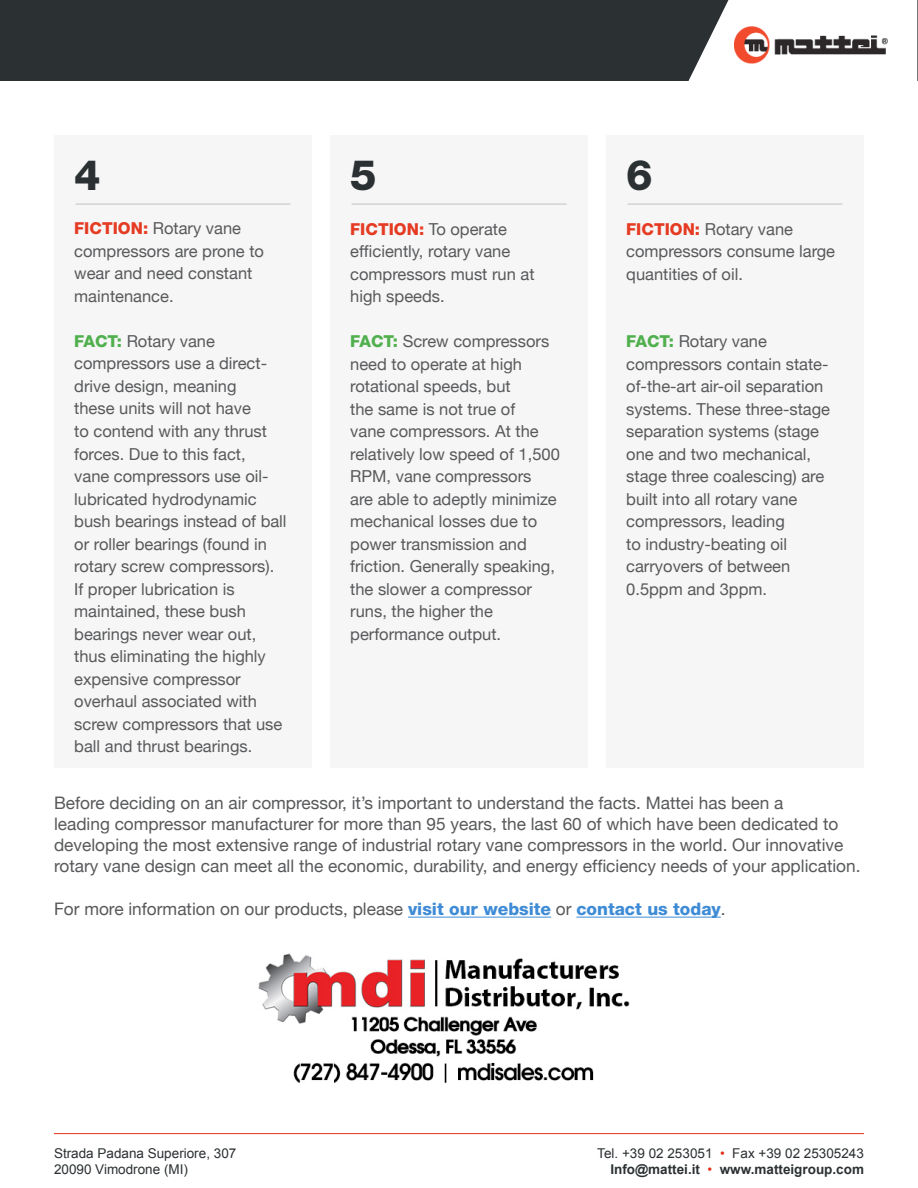
<style>
.page{position:relative;width:918px;height:1188px;background:#fff}
.page>*{position:absolute;margin:0;border:0;box-sizing:border-box;transform-origin:0 0}
.t1{font:800 42px "Helvetica Neue";color:#2b3032}
.t2{font:17.25px/21px "Helvetica Neue";color:#58595b}
.t3{font:16.5px/22.5px "Helvetica Neue";color:#58595b}
.t4{font:700 13.5px/16.2px "Arial";color:#2b3032;text-align:right}
.t5{font:13.5px/16.2px "Arial";color:#2b3032}
.s1{font-weight:800;color:#e53b23}
.s2{font-weight:800;color:#50b04e}
.s3{font-weight:800;color:#3e8bd6}
.s4{font-weight:400}
.s5{font-weight:400;color:#e43117}
</style>
<div class="page">
<hr style="left:54px;top:1133px;width:810px;height:1px;background:#e43117">
<div style="left:0;top:0;width:918px;height:81px;background:#2b3032"></div>
<svg style="left:688px;top:0;width:229px;height:81px"></svg>
<img style="left:734px;top:27px;width:154px;height:36px">
<hr style="left:408px;top:917px;width:143px;height:1px;background:#3e8bd6">
<hr style="left:576px;top:917px;width:145px;height:1px;background:#3e8bd6">
<div style="left:606px;top:135px;width:258px;height:633px;background:#f6f6f6"></div>
<hr style="left:628px;top:203px;width:215px;height:2px;background:#d1d3d4">
<div style="left:330px;top:135px;width:258px;height:633px;background:#f6f6f6"></div>
<hr style="left:352px;top:203px;width:215px;height:2px;background:#d1d3d4">
<div style="left:54px;top:135px;width:258px;height:633px;background:#f6f6f6"></div>
<hr style="left:76px;top:203px;width:215px;height:2px;background:#d1d3d4">
<img style="left:259px;top:953px;width:371px;height:130px">
<h1 class="t1" style="left:74px;top:150px;width:28px">4</h1>
<p class="t3" style="left:74px;top:217px;width:191px"><span class="s1">FICTION:</span> Rotary vane compressors are prone to wear and need constant maintenance.</p>
<p class="t3" style="left:74px;top:330px;width:214px"><span class="s2">FACT:</span> Rotary vane compressors use a direct&shy;drive design, meaning<br>these units will not have<br>to contend with any thrust forces. Due to this fact,<br>vane compressors use oil&shy;lubricated hydrodynamic bush bearings instead of ball or roller bearings (found in rotary screw compressors).<br>If proper lubrication is maintained, these bush bearings never wear out, thus eliminating the highly expensive compressor overhaul associated with screw compressors that use ball and thrust bearings.</p>
<h1 class="t1" style="left:350px;top:150px;width:28px">5</h1>
<h1 class="t1" style="left:626px;top:150px;width:28px">6</h1>
<p class="t3" style="left:350px;top:217px;width:186px"><span class="s1">FICTION:</span> To operate efficiently, rotary vane compressors must run at high speeds.</p>
<p class="t3" style="left:350px;top:330px;width:211px"><span class="s2">FACT:</span> Screw compressors need to operate at high rotational speeds, but<br>the same is not true of<br>vane compressors. At the relatively low speed of 1,500<br>RPM, vane compressors<br>are able to adeptly minimize mechanical losses due to power transmission and friction. Generally speaking, the slower a compressor runs, the higher the performance output.</p>
<p class="t3" style="left:626px;top:217px;width:210px"><span class="s1">FICTION:</span> Rotary vane compressors consume large quantities of oil.</p>
<p class="t3" style="left:626px;top:330px;width:205px"><span class="s2">FACT:</span> Rotary vane compressors contain state&shy;of-the-art air-oil separation systems. These three-stage separation systems (stage one and two mechanical, stage three coalescing) are built into all rotary vane compressors, leading<br>to industry-beating oil carryovers of between<br>0.5ppm and 3ppm.</p>
<p class="t2" style="left:54px;top:792px;width:808px">Before deciding on an air compressor, it’s important to understand the facts. Mattei has been a<br>leading compressor manufacturer for more than 95 years, the last 60 of which have been dedicated to developing the most extensive range of industrial rotary vane compressors in the world. Our innovative rotary vane design can meet all the economic, durability, and energy efficiency needs of your application.</p>
<p class="t2" style="left:54px;top:899px;width:673px">For more information on our products, please <span class="s3">visit our website</span> or <span class="s3">contact us today</span>.</p>
<p class="t5" style="left:54px;top:1145px;width:184px">Strada Padana Superiore, 307<br>20090 Vimodrone (MI)</p>
<p class="t4" style="left:597px;top:1145px;width:268px"><span class="s4">Tel. +39 02 253051</span> <span class="s5">•</span> <span class="s4">Fax +39 02 25305243<br></span>Info@mattei.it <span class="s5">•</span> www.matteigroup.com</p>
</div>
